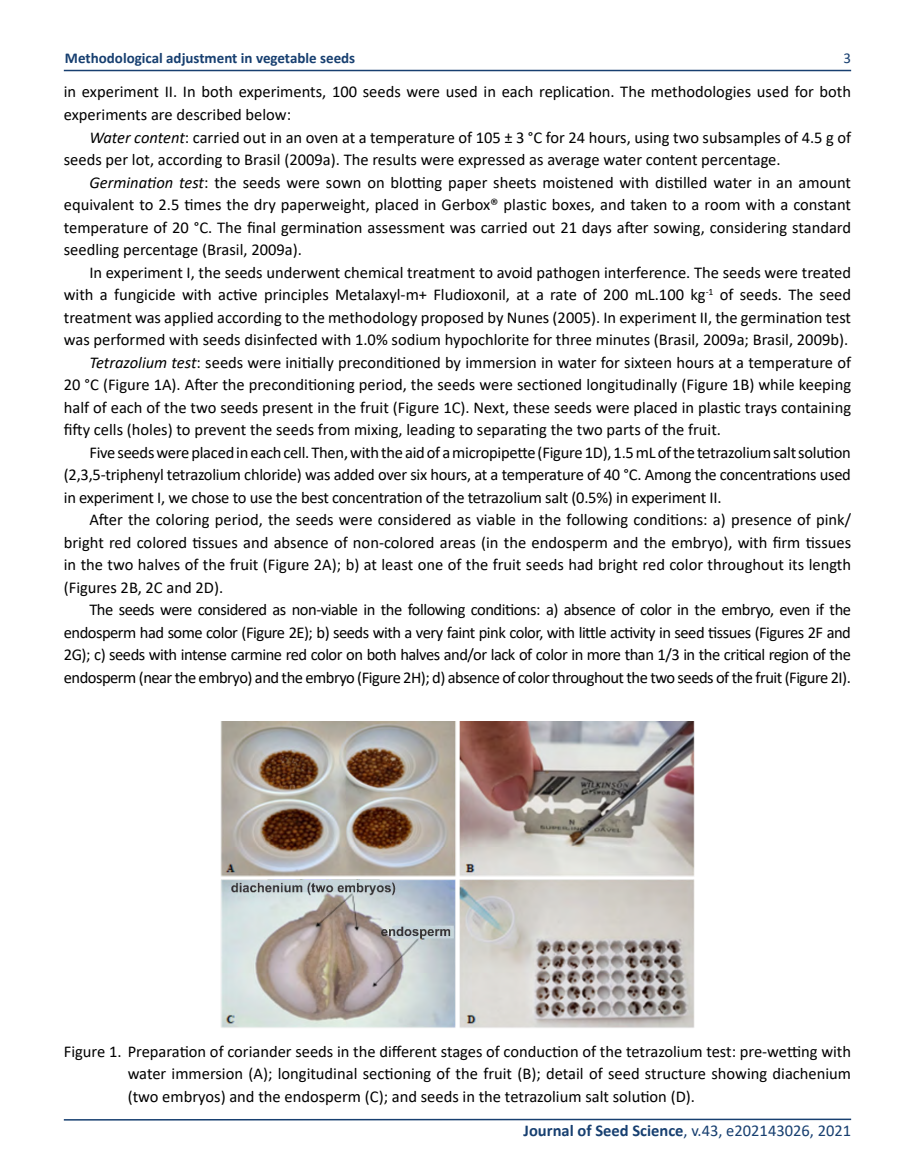
<style>
.page{position:relative;width:915px;height:1170px;background:#fff}
.page>*{position:absolute;margin:0;border:0;box-sizing:border-box;transform-origin:0 0}
.t1{font:16.5px/22.5px "Calibri";color:#000}
.t2{font:16.5px "Calibri";letter-spacing:-.03em;color:#000}
.t3{font:16.5px "Calibri";color:#173f70}
.t4{font:700 15px "Calibri";color:#173f70}
.t5{font:15px "Calibri";color:#173f70}
.s1{font-style:italic}
.s2{font-weight:700}
</style>
<div class="page">
<img style="left:220px;top:721px;width:474px;height:307px">
<svg style="left:63px;top:1118px;width:789px;height:3px;background:#8a9eb7"></svg>
<hr style="left:64px;top:70px;width:786px;height:1px;background:#173f70">
<p class="t4" style="left:65px;top:48px;width:292px">Methodological adjustment in vegetable seeds</p>
<p class="t5" style="left:843px;top:47px;width:9px">3</p>
<p class="t1" style="left:64px;top:80px;width:788px">in experiment II. In both experiments, 100 seeds were used in each replication. The methodologies used for both experiments are described below:</p>
<p class="t1" style="left:64px;top:125px;width:788px;text-indent:26px"><span class="s1">Water content</span>: carried out in an oven at a temperature of 105 ± 3 °C for 24 hours, using two subsamples of 4.5 g of seeds per lot, according to Brasil (2009a). The results were expressed as average water content percentage.</p>
<p class="t1" style="left:64px;top:170px;width:788px;text-align:justify;text-indent:26px"><span class="s1">Germination test</span>: the seeds were sown on blotting paper sheets moistened with distilled water in an amount equivalent to 2.5 times the dry paperweight, placed in Gerbox® plastic boxes, and taken to a room with a constant temperature of 20 °C. The final germination assessment was carried out 21 days after sowing, considering standard seedling percentage (Brasil, 2009a).</p>
<p class="t1" style="left:89px;top:260px;width:763px">In experiment I, the seeds underwent chemical treatment to avoid pathogen interference. The seeds were treated</p>
<p class="t1" style="left:64px;top:283px;width:788px">with a fungicide with active principles Metalaxyl-m+ Fludioxonil, at a rate of 200 mL.100 kg<sup>-1</sup> of seeds. The seed</p>
<p class="t1" style="left:64px;top:305px;width:788px">treatment was applied according to the methodology proposed by Nunes (2005). In experiment II, the germination test</p>
<p class="t1" style="left:64px;top:328px;width:785px">was performed with seeds disinfected with 1.0% sodium hypochlorite for three minutes (Brasil, 2009a; Brasil, 2009b).</p>
<p class="t1" style="left:89px;top:350px;width:763px"><span class="s1">Tetrazolium test</span>: seeds were initially preconditioned by immersion in water for sixteen hours at a temperature of</p>
<p class="t1" style="left:64px;top:373px;width:788px">20 °C (Figure 1A). After the preconditioning period, the seeds were sectioned longitudinally (Figure 1B) while keeping</p>
<p class="t1" style="left:64px;top:395px;width:788px">half of each of the two seeds present in the fruit (Figure 1C). Next, these seeds were placed in plastic trays containing</p>
<p class="t1" style="left:64px;top:418px;width:658px">fifty cells (holes) to prevent the seeds from mixing, leading to separating the two parts of the fruit.</p>
<p class="t1" style="left:89px;top:440px;width:762px">Five seeds were placed in each cell. Then, with the aid of a micropipette (Figure 1D), 1.5 mL of the tetrazolium salt solution</p>
<p class="t1" style="left:64px;top:463px;width:788px">(2,3,5-triphenyl tetrazolium chloride) was added over six hours, at a temperature of 40 °C. Among the concentrations used</p>
<p class="t1" style="left:64px;top:485px;width:659px">in experiment I, we chose to use the best concentration of the tetrazolium salt (0.5%) in experiment II.</p>
<p class="t1" style="left:89px;top:508px;width:763px">After the coloring period, the seeds were considered as viable in the following conditions: a) presence of pink/</p>
<p class="t1" style="left:64px;top:530px;width:788px">bright red colored tissues and absence of non-colored areas (in the endosperm and the embryo), with firm tissues</p>
<p class="t1" style="left:64px;top:553px;width:788px">in the two halves of the fruit (Figure 2A); b) at least one of the fruit seeds had bright red color throughout its length</p>
<p class="t1" style="left:64px;top:575px;width:161px">(Figures 2B, 2C and 2D).</p>
<p class="t2" style="left:89px;top:598px;width:763px">The seeds were considered as non-viable in the following conditions: a) absence of color in the embryo, even if the</p>
<p class="t2" style="left:64px;top:621px;width:788px">endosperm had some color (Figure 2E); b) seeds with a very faint pink color, with little activity in seed tissues (Figures 2F and</p>
<p class="t2" style="left:64px;top:643px;width:788px">2G); c) seeds with intense carmine red color on both halves and/or lack of color in more than 1/3 in the critical region of the</p>
<p class="t2" style="left:64px;top:666px;width:788px">endosperm (near the embryo) and the embryo (Figure 2H); d) absence of color throughout the two seeds of the fruit (Figure 2I).</p>
<p class="t1" style="left:128px;top:1039px;width:724px;text-align:justify;text-indent:-64px">Figure 1. Preparation of coriander seeds in the different stages of conduction of the tetrazolium test: pre-wetting with water immersion (A); longitudinal sectioning of the fruit (B); detail of seed structure showing diachenium (two embryos) and the endosperm (C); and seeds in the tetrazolium salt solution (D).</p>
<p class="t3" style="left:523px;top:1118px;width:329px"><span class="s2">Journal of Seed Science</span>, v.43, e202143026, 2021</p>
</div>
